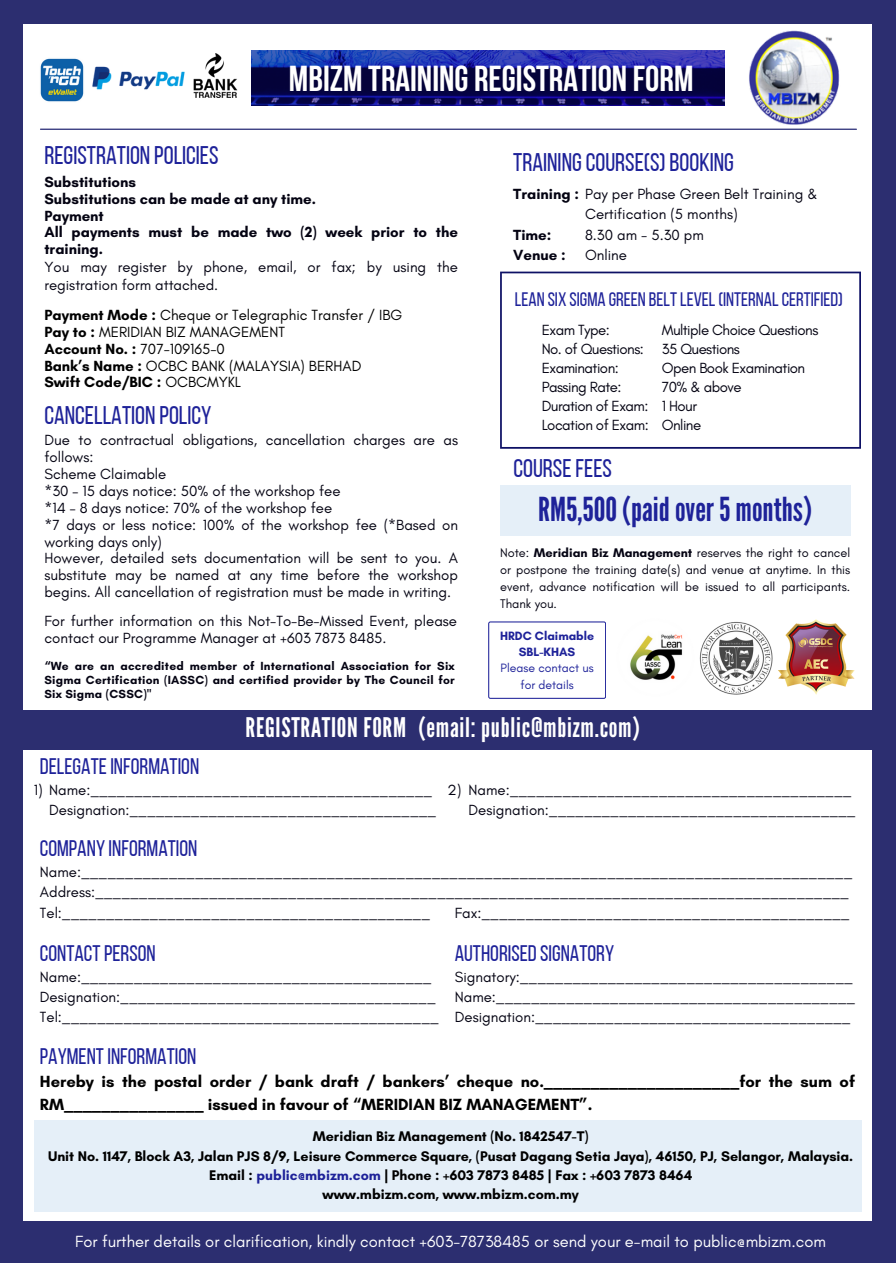
<style>
.page{position:relative;width:896px;height:1264px;background:#fff}
.page>*{position:absolute;margin:0;border:0;box-sizing:border-box;transform-origin:0 0}
.t1{font:700 36px "Bebas Neue";color:#fff}
.t2{font:33px "League Gothic";color:#1e2299}
.t3{font:27px "League Gothic";letter-spacing:.025em;color:#fff}
.t4{font:25.5px "Bebas Neue";color:#1e2299}
.t5{font:22.5px "Bebas Neue";color:#1e2299}
.t6{font:19.5px "Bebas Neue";color:#1e2299}
.t7{font:700 16.5px/22.5px "Glacial Indifference";color:#000}
.t8{font:16.5px "Glacial Indifference";color:#fff}
.t9{font:15px/16.8px "Glacial Indifference";color:#040312}
.t10{font:15px "Glacial Indifference";letter-spacing:-.035em;color:#040312}
.t11{font:15px "Glacial Indifference";color:#000}
.t12{font:700 15px/16.8px "Glacial Indifference";color:#040312}
.t13{font:700 15px "Glacial Indifference";color:#000}
.t14{font:700 14.25px "Glacial Indifference";color:#000}
.t15{font:12.75px/17px "Glacial Indifference";color:#040312;text-align:justify}
.t16{font:12.3px/16.4px "Glacial Indifference";color:#1e2299;text-align:center}
.t17{font:700 12.3px/16.4px "Glacial Indifference";color:#1e2299;text-align:center}
.t18{font:700 12px/14px "Glacial Indifference";letter-spacing:.02em;color:#040312;text-align:justify}
.s1{font-weight:700}
.s2{font-weight:400}
.s3{color:#1e2299}
</style>
<div class="page">
<div style="left:0;top:0;width:896px;height:1262px;background:#2c2e70"></div>
<div style="left:24px;top:24px;width:848px;height:1196px;background:#fff"></div>
<img style="left:251px;top:50px;width:473px;height:55px">
<img style="left:749px;top:31px;width:91px;height:93px">
<div style="left:500px;top:485px;width:350px;height:51px;background:#e5eff8"></div>
<div style="left:24px;top:710px;width:850px;height:39px;background:#2c2e70"></div>
<div style="left:34px;top:1120px;width:827px;height:91px;background:#e5eff8"></div>
<hr style="left:40px;top:129px;width:816px;height:1px;background:#0e1165">
<svg style="left:488px;top:621px;width:118px;height:78px"></svg>
<svg style="left:500px;top:271px;width:361px;height:178px"></svg>
<img style="left:630px;top:634px;width:53px;height:46px">
<img style="left:699px;top:622px;width:73px;height:72px">
<img style="left:772px;top:619px;width:83px;height:76px">
<img style="left:40px;top:58px;width:44px;height:44px">
<img style="left:92px;top:66px;width:93px;height:24px">
<img style="left:194px;top:53px;width:44px;height:44px">
<p class="t1" style="left:289px;top:64px;width:406px">MBIZM TRAINING REGISTRATION FORM</p>
<p class="t4" style="left:44px;top:145px;width:176px">REGISTRATION POLICIES</p>
<p class="t12" style="left:44px;top:173px;width:93px">Substitutions</p>
<h4 class="t12" style="left:44px;top:190px;width:273px">Substitutions can be made at any time.</h4>
<p class="t12" style="left:44px;top:207px;width:61px">Payment</p>
<p class="t12" style="left:44px;top:224px;width:415px">All payments must be made two (2) week prior to the training.</p>
<p class="t9" style="left:44px;top:258px;width:415px;line-height:18px">You may register by phone, email, or fax; by using the registration form attached.</p>
<p class="t11" style="left:44px;top:306px;width:359px"><span class="s1">Payment Mode :</span> Cheque or Telegraphic Transfer / IBG</p>
<p class="t11" style="left:44px;top:322px;width:242px"><span class="s1">Pay to :</span> MERIDIAN BIZ MANAGEMENT</p>
<p class="t11" style="left:44px;top:339px;width:182px"><span class="s1">Account No. :</span> 707-109165-0</p>
<p class="t11" style="left:44px;top:356px;width:318px"><span class="s1">Bank’s Name :</span> OCBC BANK (MALAYSIA) BERHAD</p>
<p class="t13" style="left:44px;top:373px;width:198px">Swift Code/BIC : <span class="s2">OCBCMYKL</span></p>
<p class="t4" style="left:44px;top:404px;width:169px">CANCELLATION POLICY</p>
<p class="t9" style="left:44px;top:431px;width:415px">Due to contractual obligations, cancellation charges are as follows:</p>
<p class="t9" style="left:44px;top:465px;width:123px">Scheme Claimable</p>
<p class="t9" style="left:44px;top:482px;width:298px">*30 – 15 days notice: 50% of the workshop fee</p>
<p class="t9" style="left:44px;top:499px;width:289px">*14 – 8 days notice: 70% of the workshop fee</p>
<p class="t9" style="left:44px;top:516px;width:415px">*7 days or less notice: 100% of the workshop fee (*Based on working days only)</p>
<h4 class="t9" style="left:44px;top:549px;width:415px;text-align:justify">However, detailed sets documentation will be sent to you. A substitute may be named at any time before the workshop begins. All cancellation of registration must be made in writing.</h4>
<p class="t9" style="left:44px;top:612px;width:414px">For further information on this Not-To-Be-Missed Event, please contact our Programme Manager at +603 7873 8485.</p>
<h4 class="t18" style="left:44px;top:658px;width:412px">“We are an accredited member of International Association for Six Sigma Certification (IASSC) and certified provider by The Council for Six Sigma (CSSC)"</h4>
<p class="t4" style="left:513px;top:151px;width:222px">TRAININGCOURSE(S)BOOKING</p>
<p class="t9" style="left:513px;top:185px;width:306px"><span class="s1">Training :</span> Pay per Phase Green Belt Training &amp;</p>
<p class="t12" style="left:513px;top:226px;width:40px">Time:</p>
<p class="t12" style="left:513px;top:246px;width:54px">Venue :</p>
<p class="t9" style="left:585px;top:206px;width:154px">Certification (5 months)</p>
<p class="t9" style="left:585px;top:226px;width:120px">8.30 am - 5.30 pm</p>
<h5 class="t9" style="left:585px;top:246px;width:43px">Online</h5>
<h3 class="t6" style="left:515px;top:291px;width:329px">LEAN SIX SIGMA GREEN BELTLEVEL(INTERNALCERTIFIED)</h3>
<p class="t10" style="left:542px;top:320px;width:69px">Exam Type:</p>
<p class="t10" style="left:542px;top:339px;width:104px">No. of Questions:</p>
<h5 class="t10" style="left:542px;top:358px;width:79px">Examination:</h5>
<p class="t10" style="left:542px;top:377px;width:81px">Passing Rate:</p>
<p class="t10" style="left:542px;top:397px;width:108px">Duration of Exam:</p>
<p class="t10" style="left:542px;top:416px;width:108px">Location of Exam:</p>
<p class="t4" style="left:513px;top:457px;width:100px">COURSEFEES</p>
<h5 class="t10" style="left:662px;top:320px;width:158px">Multiple Choice Questions</h5>
<p class="t10" style="left:662px;top:339px;width:80px">35 Questions</p>
<p class="t10" style="left:662px;top:358px;width:145px">Open Book Examination</p>
<p class="t9" style="left:662px;top:378px;width:81px">70% &amp; above</p>
<p class="t9" style="left:662px;top:397px;width:37px">1 Hour</p>
<p class="t9" style="left:662px;top:416px;width:41px">Online</p>
<p class="t2" style="left:538px;top:490px;width:275px">RM5,500(paidover5 months)</p>
<p class="t15" style="left:500px;top:544px;width:352px">Note: <span class="s1">Meridian Biz Management</span> reserves the right to cancel or postpone the training date(s) and venue at anytime. In this event, advance notification will be issued to all participants.<br>Thank you.</p>
<h4 class="t17" style="left:500px;top:627px;width:96px">HRDC Claimable<br>SBL-KHAS</h4>
<p class="t16" style="left:500px;top:660px;width:95px">Please contact us for details</p>
<p class="t3" style="left:246px;top:712px;width:162px">REGISTRATION FORM</p>
<p class="t3" style="left:418px;top:712px;width:223px">(email: public@mbizm.com)</p>
<p class="t5" style="left:40px;top:757px;width:161px">DELEGATEINFORMATION</p>
<p class="t9" style="left:34px;top:781px;width:400px">1) Name:_______________________________________</p>
<p class="t9" style="left:49px;top:801px;width:389px">Designation:___________________________________</p>
<p class="t9" style="left:447px;top:781px;width:15px">2)</p>
<p class="t9" style="left:468px;top:781px;width:384px">Name:_______________________________________</p>
<p class="t9" style="left:468px;top:801px;width:389px">Designation:___________________________________</p>
<p class="t5" style="left:40px;top:839px;width:159px">COMPANY INFORMATION</p>
<p class="t9" style="left:40px;top:863px;width:814px">Name:________________________________________________________________________________________</p>
<p class="t9" style="left:40px;top:883px;width:810px">Address:______________________________________________________________________________________</p>
<p class="t9" style="left:40px;top:904px;width:392px">Tel:__________________________________________</p>
<p class="t9" style="left:455px;top:904px;width:396px">Fax:__________________________________________</p>
<p class="t5" style="left:40px;top:943px;width:117px">CONTACTPERSON</p>
<p class="t9" style="left:40px;top:968px;width:393px">Name:________________________________________</p>
<p class="t9" style="left:40px;top:988px;width:397px">Designation:____________________________________</p>
<p class="t9" style="left:40px;top:1008px;width:400px">Tel:___________________________________________</p>
<p class="t5" style="left:455px;top:943px;width:161px">AUTHORISEDSIGNATORY</p>
<p class="t9" style="left:455px;top:968px;width:399px">Signatory:______________________________________</p>
<h4 class="t9" style="left:455px;top:988px;width:402px">Name:_________________________________________</h4>
<h2 class="t9" style="left:455px;top:1008px;width:397px">Designation:____________________________________</h2>
<p class="t5" style="left:40px;top:1047px;width:158px">PAYMENTINFORMATION</p>
<p class="t7" style="left:40px;top:1070px;width:816px">Hereby is the postal order / bank draft / bankers’ cheque no._____________________for the sum of<br>RM_______________ issued in favour of “MERIDIAN BIZ MANAGEMENT”.</p>
<p class="t14" style="left:313px;top:1127px;width:277px">Meridian Biz Management (No. 1842547-T)</p>
<h5 class="t14" style="left:48px;top:1146px;width:806px">Unit No. 1147, Block A3, Jalan PJS 8/9, Leisure Commerce Square, (Pusat Dagang Setia Jaya), 46150, PJ, Selangor, Malaysia.</h5>
<p class="t14" style="left:209px;top:1166px;width:484px">Email : <span class="s3">public@mbizm.com</span> | Phone : +603 7873 8485 | Fax : +603 7873 8464</p>
<p class="t14" style="left:322px;top:1185px;width:258px">www.mbizm.com, www.mbizm.com.my</p>
<p class="t8" style="left:75px;top:1231px;width:752px">For further details or clarification, kindly contact +603-78738485 or send your e-mail to public@mbizm.com</p>
</div>
